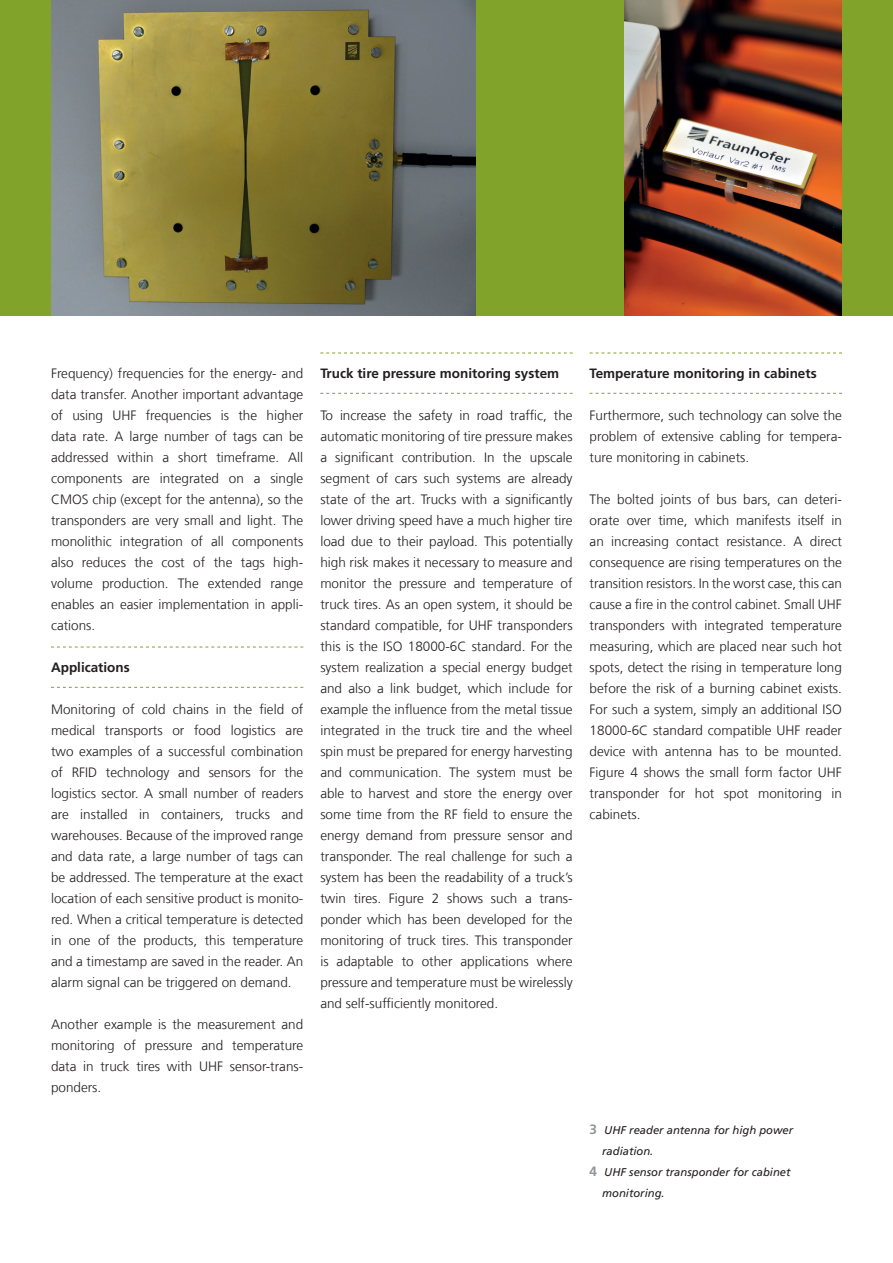
<style>
.page{position:relative;width:893px;height:1263px;background:#fff}
.page>*{position:absolute;margin:0;border:0;box-sizing:border-box;transform-origin:0 0}
.t1{font:300 13.5px/21px "Frutiger LT Com";color:#231f20;text-align:justify}
.t2{font:700 13.5px "Frutiger LT Com";color:#231f20}
.t3{font:italic 11.25px/21px "Frutiger LT Com";color:#231f20}
.s1{font-weight:700;font-style:normal;font-size:13.5px;color:#939598}
</style>
<div class="page">
<div style="left:0;top:0;width:893px;height:315px;background:#81a32a"></div>
<svg style="left:51px;top:647px;width:252px;height:1px"></svg>
<svg style="left:51px;top:687px;width:252px;height:1px"></svg>
<svg style="left:320px;top:353px;width:253px;height:1px"></svg>
<svg style="left:320px;top:393px;width:253px;height:1px"></svg>
<svg style="left:590px;top:353px;width:252px;height:1px"></svg>
<svg style="left:590px;top:393px;width:252px;height:1px"></svg>
<img style="left:51px;top:0;width:425px;height:315px">
<img style="left:624px;top:0;width:218px;height:315px">
<p class="t1" style="left:51px;top:363px;width:254px">Frequency) frequencies for the energy- and data transfer. Another important advantage of using UHF frequencies is the higher data rate. A large number of tags can be addressed within a short timeframe. All components are integrated on a single CMOS chip (except for the antenna), so the transponders are very small and light. The monolithic integration of all components also reduces the cost of the tags high&shy;volume production. The extended range enables an easier implementation in appli&shy;cations.</p>
<p class="t2" style="left:51px;top:659px;width:80px">Applications</p>
<p class="t1" style="left:51px;top:699px;width:254px">Monitoring of cold chains in the field of medical transports or food logistics are two examples of a successful combination of RFID technology and sensors for the logistics sector. A small number of readers are installed in containers, trucks and warehouses. Because of the improved range and data rate, a large number of tags can be addressed. The temperature at the exact location of each sensitive product is monito&shy;red. When a critical temperature is detected in one of the products, this temperature and a timestamp are saved in the reader. An alarm signal can be triggered on demand.</p>
<p class="t1" style="left:51px;top:1014px;width:254px">Another example is the measurement and monitoring of pressure and temperature data in truck tires with UHF sensor-trans&shy;ponders.</p>
<p class="t2" style="left:320px;top:365px;width:240px">Truck tire pressure monitoring system</p>
<p class="t1" style="left:320px;top:405px;width:254px">To increase the safety in road traffic, the automatic monitoring of tire pressure makes a significant contribution. In the upscale segment of cars such systems are already state of the art. Trucks with a significantly lower driving speed have a much higher tire load due to their payload. This potentially high risk makes it necessary to measure and monitor the pressure and temperature of truck tires. As an open system, it should be standard compatible, for UHF transponders this is the ISO 18000-6C standard. For the system realization a special energy budget and also a link budget, which include for example the influence from the metal tissue integrated in the truck tire and the wheel spin must be prepared for energy harvesting and communication. The system must be able to harvest and store the energy over some time from the RF field to ensure the energy demand from pressure sensor and transponder. The real challenge for such a system has been the readability of a truck’s twin tires. Figure 2 shows such a trans&shy;ponder which has been developed for the monitoring of truck tires. This transponder is adaptable to other applications where pressure and temperature must be wirelessly and self-sufficiently monitored.</p>
<p class="t2" style="left:590px;top:365px;width:229px">Temperature monitoring in cabinets</p>
<p class="t1" style="left:590px;top:405px;width:254px">Furthermore, such technology can solve the problem of extensive cabling for tempera&shy;ture monitoring in cabinets.</p>
<p class="t1" style="left:590px;top:489px;width:254px">The bolted joints of bus bars, can deteri&shy;orate over time, which manifests itself in an increasing contact resistance. A direct consequence are rising temperatures on the transition resistors. In the worst case, this can cause a fire in the control cabinet. Small UHF transponders with integrated temperature measuring, which are placed near such hot spots, detect the rising in temperature long before the risk of a burning cabinet exists.<br>For such a system, simply an additional ISO 18000-6C standard compatible UHF reader device with antenna has to be mounted.<br>Figure 4 shows the small form factor UHF transponder for hot spot monitoring in cabinets.</p>
<p class="t3" style="left:602px;top:1120px;width:192px;text-indent:-13px"><span class="s1">3</span> UHF reader antenna for high power radiation.</p>
<p class="t3" style="left:602px;top:1162px;width:190px;text-indent:-13px"><span class="s1">4</span> UHF sensor transponder for cabinet monitoring.</p>
</div>
